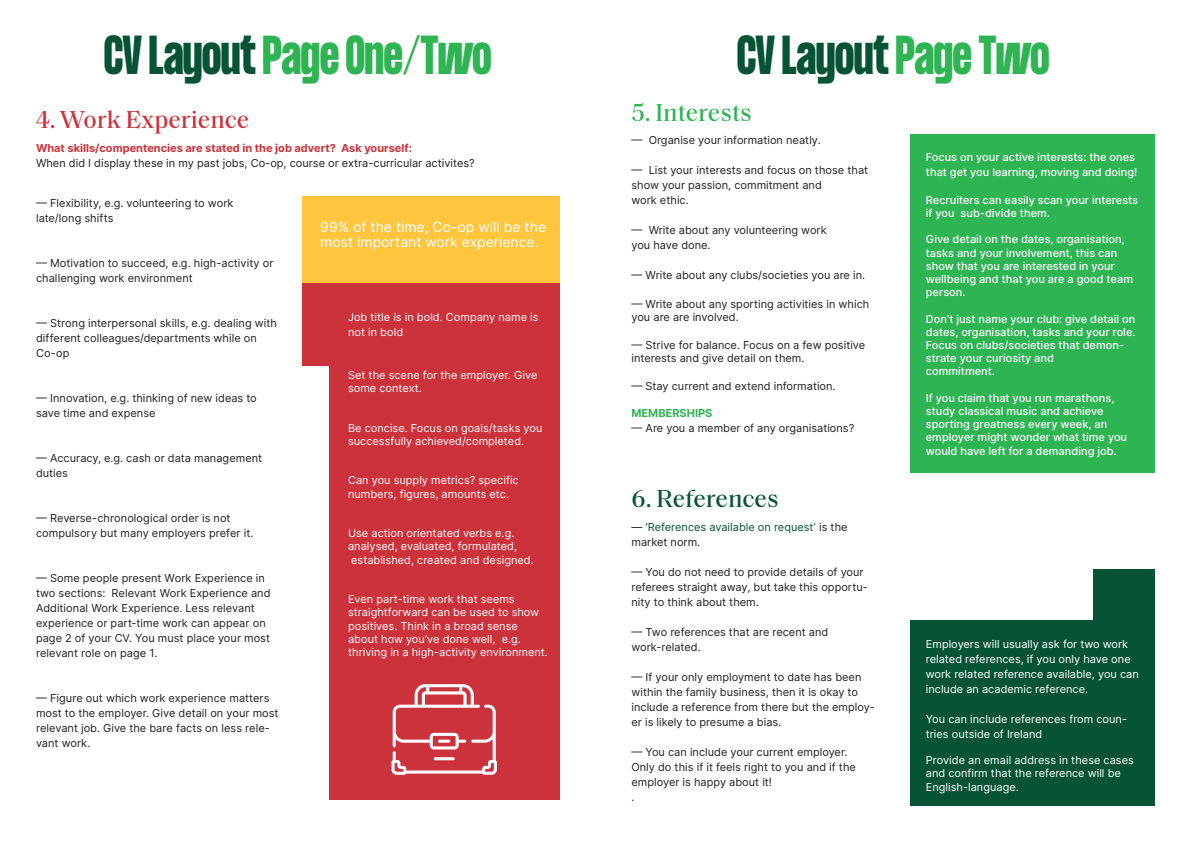
<style>
.page{position:relative;width:1191px;height:842px;background:#fff}
.page>*{position:absolute;margin:0;border:0;box-sizing:border-box;transform-origin:0 0}
.t1{font:700 48px "Formula Condensed";color:#2fb454}
.t2{font:700 48px "Formula Condensed";letter-spacing:-.01em;color:#075336}
.t3{font:500 25px "Saol Text";color:#cb323b}
.t4{font:500 25px "Saol Text";color:#075336}
.t5{font:500 25px "Saol Text";color:#2fb454}
.t6{font:14px/15px "Inter";color:#fff}
.t7{font:11px/15px "Inter";color:#231f20}
.t8{font:11px/13.2px "Inter";color:#fff}
.t9{font:500 11px/13.2px "Inter";color:#fff}
.t10{font:700 11px "Inter";color:#cb323b}
.t11{font:11px "Inter";color:#075336}
.t12{font:700 11px "Inter";color:#2fb454}
.s1{color:#075336}
.s2{color:#2fb454}
.s3{color:#231f20}
</style>
<div class="page">
<div style="left:302px;top:196px;width:257px;height:87px;background:#fec53d"></div>
<div style="left:302px;top:283px;width:257px;height:82px;background:#cb323b"></div>
<div style="left:329px;top:364px;width:230px;height:436px;background:#cb323b"></div>
<div style="left:910px;top:134px;width:245px;height:339px;background:#2fb454"></div>
<div style="left:910px;top:621px;width:245px;height:185px;background:#075336"></div>
<div style="left:1093px;top:569px;width:62px;height:185px;background:#075336"></div>
<svg style="left:391px;top:684px;width:106px;height:91px"></svg>
<hr style="left:434px;top:757px;width:21px;height:3px;background:#fff;border-radius:2px">
<p class="t1" style="left:104px;top:27px;width:389px"><span class="s1">CV Layout</span> Page One/Two</p>
<p class="t3" style="left:36px;top:101px;width:215px">4. Work Experience</p>
<p class="t10" style="left:36px;top:140px;width:377px">What skills/compentencies are stated in the job advert? Ask yourself:</p>
<p class="t7" style="left:36px;top:155px;width:440px">When did I display these in my past jobs, Co-op, course or extra-curricular activites?</p>
<p class="t7" style="left:36px;top:195px;width:199px">— Flexibility, e.g. volunteering to work</p>
<p class="t7" style="left:36px;top:210px;width:79px">late/long shifts</p>
<p class="t7" style="left:36px;top:255px;width:239px">— Motivation to succeed, e.g. high-activity or challenging work environment</p>
<p class="t7" style="left:36px;top:315px;width:242px">— Strong interpersonal skills, e.g. dealing with different colleagues/departments while on<br>Co-op</p>
<p class="t7" style="left:36px;top:390px;width:222px">— Innovation, e.g. thinking of new ideas to save time and expense</p>
<p class="t7" style="left:36px;top:450px;width:228px">— Accuracy, e.g. cash or data management</p>
<p class="t7" style="left:36px;top:465px;width:34px">duties</p>
<p class="t7" style="left:36px;top:510px;width:196px">— Reverse-chronological order is not</p>
<p class="t7" style="left:36px;top:525px;width:219px">compulsory but many employers prefer it.</p>
<p class="t7" style="left:36px;top:570px;width:236px">— Some people present Work Experience in two sections: Relevant Work Experience and Additional Work Experience. Less relevant experience or part-time work can appear on page 2 of your CV. You must place your most relevant role on page 1.</p>
<p class="t7" style="left:36px;top:690px;width:244px">— Figure out which work experience matters most to the employer. Give detail on your most relevant job. Give the bare facts on less rele&shy;vant work.</p>
<p class="t6" style="left:320px;top:220px;width:227px">99% of the time, Co-op will be the most important work experience.</p>
<p class="t8" style="left:348px;top:309px;width:192px;line-height:15px">Job title is in bold. Company name is not in bold</p>
<p class="t8" style="left:348px;top:368px;width:191px">Set the scene for the employer. Give some context.</p>
<p class="t8" style="left:348px;top:421px;width:196px">Be concise. Focus on goals/tasks you successfully achieved/completed.</p>
<p class="t8" style="left:348px;top:474px;width:172px">Can you supply metrics? specific</p>
<p class="t8" style="left:348px;top:487px;width:162px">numbers, figures, amounts etc.</p>
<p class="t8" style="left:348px;top:526px;width:168px">Use action orientated verbs e.g.</p>
<p class="t8" style="left:348px;top:540px;width:171px">analysed, evaluated, formulated,</p>
<p class="t8" style="left:351px;top:553px;width:184px">established, created and designed.</p>
<p class="t8" style="left:348px;top:592px;width:193px">Even part-time work that seems straightforward can be used to show positives. Think in a broad sense</p>
<p class="t8" style="left:348px;top:632px;width:201px">about how you’ve done well, e.g. thriving in a high-activity environment.</p>
<p class="t2" style="left:737px;top:27px;width:314px">CV Layout <span class="s2">Page Two</span></p>
<p class="t5" style="left:631px;top:94px;width:122px">5. Interests</p>
<p class="t7" style="left:631px;top:133px;width:191px">— Organise your information neatly.</p>
<p class="t7" style="left:631px;top:163px;width:238px">— List your interests and focus on those that show your passion, commitment and</p>
<p class="t7" style="left:631px;top:193px;width:59px">work ethic.</p>
<p class="t7" style="left:631px;top:223px;width:197px">— Write about any volunteering work</p>
<p class="t7" style="left:631px;top:238px;width:81px">you have done.</p>
<p class="t7" style="left:631px;top:268px;width:235px">— Write about any clubs/societies you are in.</p>
<p class="t7" style="left:631px;top:297px;width:239px;line-height:13.2px">— Write about any sporting activities in which you are are involved.</p>
<p class="t7" style="left:631px;top:338px;width:235px;line-height:13.2px">— Strive for balance. Focus on a few positive interests and give detail on them.</p>
<p class="t7" style="left:631px;top:379px;width:206px">— Stay current and extend information.</p>
<p class="t12" style="left:631px;top:405px;width:82px">MEMBERSHIPS</p>
<p class="t7" style="left:631px;top:420px;width:224px">— Are you a member of any organisations?</p>
<p class="t4" style="left:631px;top:480px;width:149px">6. References</p>
<p class="t11" style="left:631px;top:519px;width:217px"><span class="s3">— ‘</span>References available on request’ <span class="s3">is the</span></p>
<p class="t7" style="left:631px;top:534px;width:70px">market norm.</p>
<p class="t7" style="left:631px;top:564px;width:238px">— You do not need to provide details of your referees straight away, but take this opportu&shy;nity to think about them.</p>
<p class="t7" style="left:631px;top:624px;width:198px">— Two references that are recent and work-related.</p>
<p class="t7" style="left:631px;top:669px;width:245px">— If your only employment to date has been within the family business, then it is okay to include a reference from there but the employ&shy;er is likely to presume a bias.</p>
<p class="t7" style="left:631px;top:744px;width:217px">— You can include your current employer.</p>
<p class="t7" style="left:631px;top:759px;width:226px">Only do this if it feels right to you and if the</p>
<p class="t7" style="left:631px;top:774px;width:142px">employer is happy about it!</p>
<p class="t7" style="left:631px;top:789px;width:5px">.</p>
<p class="t9" style="left:926px;top:149px;width:213px;line-height:15px">Focus on your active interests: the ones that get you learning, moving and doing!</p>
<p class="t9" style="left:926px;top:193px;width:214px">Recruiters can easily scan your interests if you sub-divide them.</p>
<p class="t9" style="left:926px;top:233px;width:209px">Give detail on the dates, organisation, tasks and your involvement, this can show that you are interested in your wellbeing and that you are a good team person.</p>
<p class="t9" style="left:926px;top:312px;width:211px">Don’t just name your club: give detail on dates, organisation, tasks and your role.<br>Focus on clubs/societies that demon&shy;strate your curiosity and</p>
<p class="t9" style="left:926px;top:365px;width:71px">commitment.</p>
<p class="t9" style="left:926px;top:391px;width:190px">If you claim that you run marathons, study classical music and achieve</p>
<p class="t9" style="left:926px;top:417px;width:203px">sporting greatness every week, an employer might wonder what time you would have left for a demanding job.</p>
<p class="t8" style="left:926px;top:636px;width:214px;line-height:15px">Employers will usually ask for two work related references, if you only have one work related reference available, you can include an academic reference.</p>
<p class="t8" style="left:926px;top:711px;width:203px;line-height:15px">You can include references from coun&shy;tries outside of Ireland</p>
<p class="t8" style="left:926px;top:753px;width:209px">Provide an email address in these cases and confirm that the reference will be</p>
<p class="t8" style="left:926px;top:780px;width:94px">English-language.</p>
</div>
